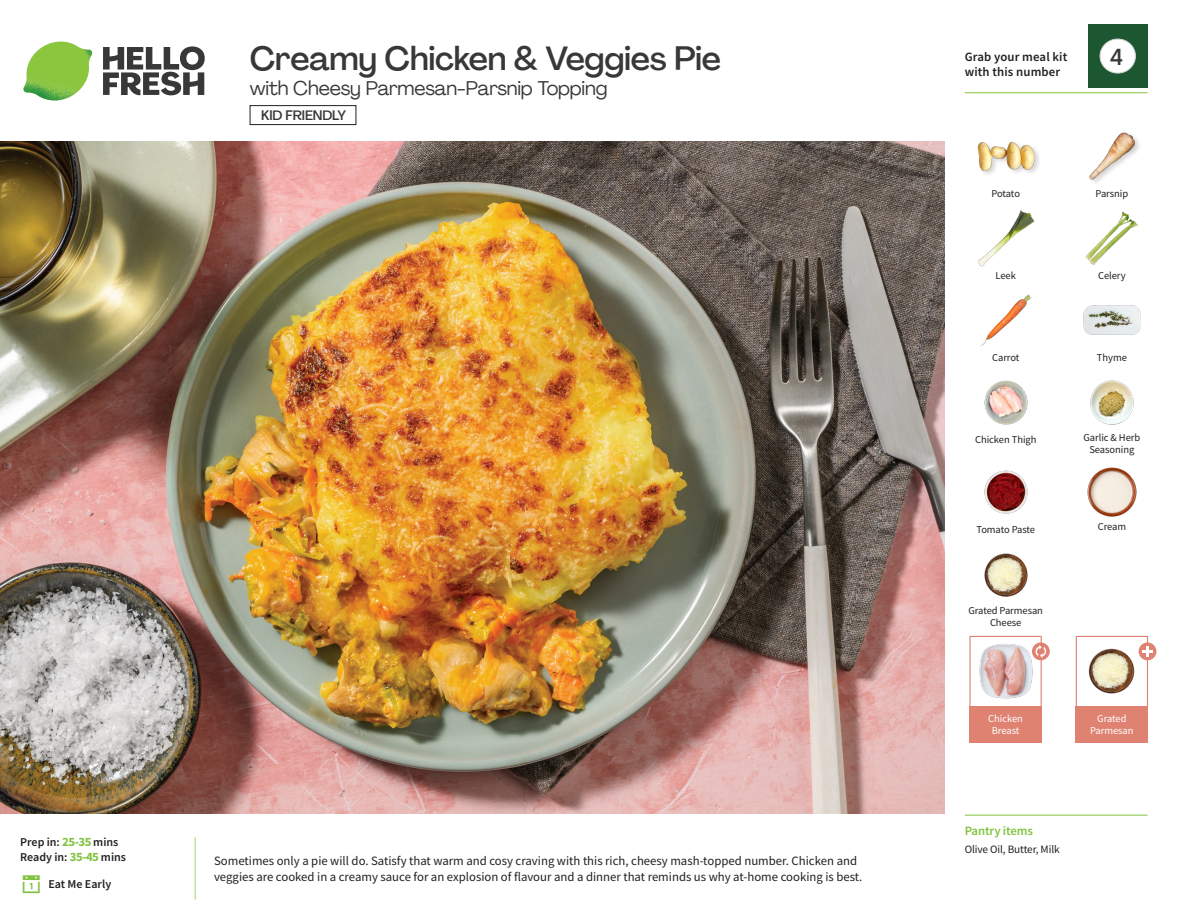
<style>
.page{position:relative;width:1188px;height:918px;background:#fff}
.page>*{position:absolute;margin:0;border:0;box-sizing:border-box;transform-origin:0 0}
._15_Titel_UK{font:500 33px "Agrandir";letter-spacing:-.015em;color:#383839}
._002_Label_Nr{font:500 22.8px "Agrandir";color:#383839;scale:.94 1}
._15_Titel_UK-2{font:19.5px "Agrandir";letter-spacing:-.01em;color:#383839}
.t1{font:500 13.5px "Agrandir";letter-spacing:-.01em;color:#383839}
.Step_6_Text_AU{font:12.75px/16.5px "Source Sans Pro";color:#231f20}
.t2{font:600 12.75px/15px "Source Sans Pro";letter-spacing:.01em;color:#231f20}
._04_Headers_Front{font:600 12.75px "Source Sans Pro";letter-spacing:-.01em;color:#81c340}
._04_Intro{font:600 12px "Source Sans Pro";color:#231f20}
._05_Pantry{font:11.25px "Source Sans Pro";letter-spacing:-.01em;color:#231f20}
._18_FRONT_ingredients{font:10.5px/12px "Source Sans Pro";letter-spacing:-.005em;color:#231f20;text-align:center}
._18_FRONT_ingredients-2{font:10.5px/12px "Source Sans Pro";letter-spacing:-.005em;color:#fff;text-align:center}
.s1{font-weight:700;font-size:12.75px;color:#81c340}
</style>
<div class="page">
<svg style="left:103px;top:46px;width:102px;height:49px"></svg>
<img style="left:23px;top:42px;width:69px;height:59px">
<img style="left:0;top:142px;width:945px;height:672px">
<div style="left:1076px;top:636px;width:72px;height:72px;border:1px solid #df8272"></div>
<div style="left:1076px;top:706px;width:72px;height:37px;background:#df8272"></div>
<div style="left:969px;top:706px;width:73px;height:37px;background:#df8272"></div>
<img style="left:1088px;top:647px;width:52px;height:47px">
<div style="left:969px;top:636px;width:73px;height:72px;border:1px solid #df8272"></div>
<img style="left:979px;top:644px;width:55px;height:55px">
<svg style="left:1032px;top:642px;width:18px;height:18px"></svg>
<svg style="left:1036px;top:645px;width:10px;height:13px"></svg>
<img style="left:1083px;top:305px;width:58px;height:30px">
<img style="left:1090px;top:380px;width:44px;height:45px">
<img style="left:984px;top:380px;width:44px;height:45px">
<img style="left:984px;top:470px;width:44px;height:44px">
<img style="left:984px;top:553px;width:44px;height:44px">
<img style="left:980px;top:294px;width:52px;height:52px">
<img style="left:978px;top:210px;width:56px;height:57px">
<img style="left:1085px;top:211px;width:53px;height:54px">
<div style="left:977px;top:141px;width:65px;height:37px;background:#231f20;opacity:.2"></div>
<img style="left:977px;top:141px;width:57px;height:37px">
<img style="left:1089px;top:132px;width:50px;height:51px">
<img style="left:1087px;top:467px;width:50px;height:50px">
<div style="left:1139px;top:642px;width:17px;height:18px;background:#df8272;border-radius:50%"></div>
<svg style="left:1142px;top:646px;width:11px;height:11px"></svg>
<hr style="left:965px;top:815px;width:183px;height:1px;background:#81c340">
<hr style="left:965px;top:92px;width:183px;height:1px;background:#81c340">
<div style="left:1088px;top:24px;width:60px;height:64px;background:#1d5732"></div>
<div style="left:1100px;top:39px;width:35px;height:34px;background:#fff;border-radius:50%"></div>
<div style="left:1100px;top:39px;width:36px;height:34px;border:1px solid #d1d2d4;border-radius:50%"></div>
<div style="left:250px;top:105px;width:106px;height:20px;border:1px solid #231f20"></div>
<p class="_15_Titel_UK" style="left:250px;top:38px;width:473px">Creamy Chicken &amp; Veggies Pie</p>
<p class="_15_Titel_UK-2" style="left:250px;top:76px;width:359px">with Cheesy Parmesan-Parsnip Topping</p>
<p class="t1" style="left:261px;top:107px;width:86px">KID FRIENDLY</p>
<p class="_04_Intro" style="left:20px;top:834px;width:100px">Prep in: <span class="s1">25-35</span> mins</p>
<p class="_04_Intro" style="left:20px;top:849px;width:107px">Ready in: <span class="s1">35-45</span> mins</p>
<p class="_04_Intro" style="left:48px;top:876px;width:64px">Eat Me Early</p>
<p class="Step_6_Text_AU" style="left:214px;top:852px;width:650px">Sometimes only a pie will do. Satisfy that warm and cosy craving with this rich, cheesy mash-topped number. Chicken and veggies are cooked in a creamy sauce for an explosion of flavour and a dinner that reminds us why at-home cooking is best.</p>
<p class="t2" style="left:965px;top:49px;width:104px">Grab your meal kit with this number</p>
<p class="_002_Label_Nr" style="left:1110px;top:43px;width:15px">4</p>
<p class="_18_FRONT_ingredients" style="left:992px;top:188px;width:30px">Potato</p>
<p class="_18_FRONT_ingredients" style="left:1096px;top:188px;width:34px">Parsnip</p>
<p class="_18_FRONT_ingredients" style="left:996px;top:270px;width:22px">Leek</p>
<p class="_18_FRONT_ingredients" style="left:1098px;top:270px;width:29px">Celery</p>
<p class="_18_FRONT_ingredients" style="left:992px;top:352px;width:29px">Carrot</p>
<p class="_18_FRONT_ingredients" style="left:1097px;top:352px;width:31px">Thyme</p>
<p class="_18_FRONT_ingredients" style="left:975px;top:433px;width:63px">Chicken Thigh</p>
<p class="_18_FRONT_ingredients" style="left:1083px;top:431px;width:58px">Garlic &amp; Herb<br>Seasoning</p>
<p class="_18_FRONT_ingredients" style="left:976px;top:523px;width:60px">Tomato Paste</p>
<p class="_18_FRONT_ingredients" style="left:1098px;top:521px;width:30px">Cream</p>
<p class="_18_FRONT_ingredients" style="left:969px;top:605px;width:76px">Grated Parmesan<br>Cheese</p>
<p class="_18_FRONT_ingredients-2" style="left:988px;top:712px;width:36px">Chicken<br>Breast</p>
<p class="_18_FRONT_ingredients-2" style="left:1090px;top:712px;width:45px">Grated<br>Parmesan</p>
<p class="_04_Headers_Front" style="left:965px;top:822px;width:70px">Pantry items</p>
<p class="_05_Pantry" style="left:965px;top:842px;width:96px">Olive Oil, Butter, Milk</p>
</div>
